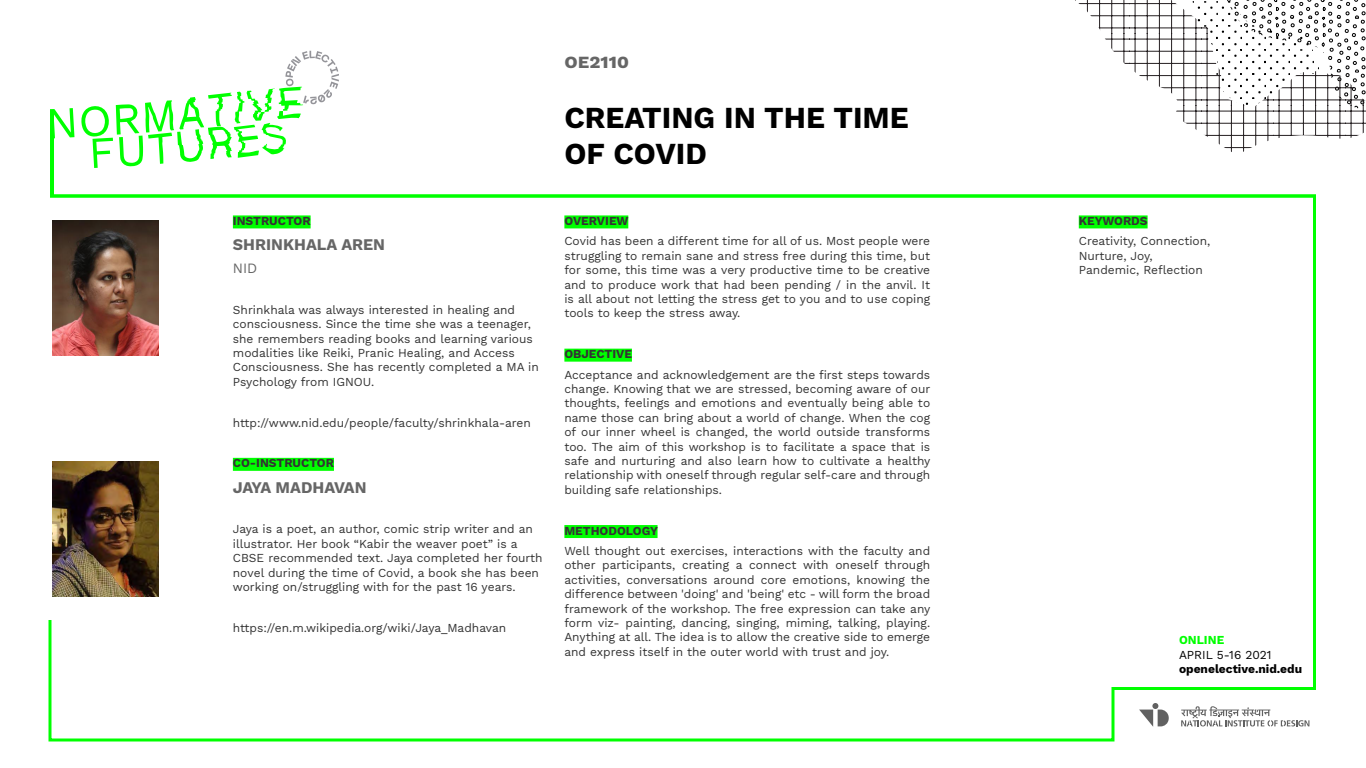
<style>
.page{position:relative;width:1366px;height:768px;background:#fff}
.page>*{position:absolute;margin:0;border:0;box-sizing:border-box;transform-origin:0 0}
.t1{font:30px/36px "Work Sans";color:#000}
.t2{font:20px "Work Sans";color:#666}
.t3{font:16px "Work Sans";color:#666}
.t4{font:14px "Work Sans";color:#666}
.t5{font:12px/14.4px "Work Sans";color:#333}
.t6{font:12px/14.4px "Work Sans";color:#000}
.t7{font:12px "Work Sans";color:#0f0}
</style>
<div class="page">
<hr style="left:1040px;top:0;width:1px;height:34px;background:#241f21">
<hr style="left:1052px;top:0;width:1px;height:34px;background:#241f21">
<svg style="left:1075px;top:0;width:291px;height:152px"></svg>
<svg style="left:48px;top:617px;width:1268px;height:125px"></svg>
<svg style="left:54px;top:108px;width:20px;height:30px"></svg>
<svg style="left:81px;top:51px;width:258px;height:117px"></svg>
<div style="left:564px;top:215px;width:64px;height:13px;background:#0f0"></div>
<div style="left:564px;top:349px;width:68px;height:13px;background:#0f0"></div>
<div style="left:564px;top:525px;width:94px;height:13px;background:#0f0"></div>
<div style="left:1079px;top:215px;width:69px;height:13px;background:#0f0"></div>
<div style="left:233px;top:215px;width:78px;height:13px;background:#0f0"></div>
<div style="left:233px;top:458px;width:101px;height:13px;background:#0f0"></div>
<svg style="left:50px;top:194px;width:1266px;height:4px;background:#1fff1f"></svg>
<hr style="left:50px;top:109px;width:4px;height:87px;background:#0f0">
<img style="left:52px;top:220px;width:106px;height:136px">
<img style="left:52px;top:462px;width:106px;height:134px">
<p class="t5" style="left:233px;top:213px;width:79px">INSTRUCTOR</p>
<h3 class="t3" style="left:233px;top:233px;width:154px">SHRINKHALA AREN</h3>
<p class="t4" style="left:233px;top:258px;width:26px">NID</p>
<p class="t5" style="left:233px;top:302px;width:307px">Shrinkhala was always interested in healing and consciousness. Since the time she was a teenager, she remembers reading books and learning various modalities like Reiki, Pranic Healing, and Access Consciousness. She has recently completed a MA in Psychology from IGNOU.</p>
<p class="t5" style="left:233px;top:415px;width:299px">http://www.nid.edu/people/faculty/shrinkhala-aren</p>
<p class="t5" style="left:233px;top:456px;width:103px">CO-INSTRUCTOR</p>
<h3 class="t3" style="left:233px;top:475px;width:135px">JAYA MADHAVAN</h3>
<p class="t5" style="left:233px;top:522px;width:311px">Jaya is a poet, an author, comic strip writer and an illustrator. Her book “Kabir the weaver poet” is a CBSE recommended text. Jaya completed her fourth novel during the time of Covid, a book she has been working on/struggling with for the past 16 years.</p>
<p class="t5" style="left:233px;top:620px;width:275px">https://en.m.wikipedia.org/wiki/Jaya_Madhavan</p>
<h2 class="t2" style="left:564px;top:46px;width:66px">oe2110</h2>
<h1 class="t1" style="left:564px;top:99px;width:346px">CREATING IN THE TIME<br>OF COVID</h1>
<p class="t5" style="left:564px;top:210px;width:367px;line-height:20.4px">OVERVIEW<br>Covid has been a different time for all of us. Most people were</p>
<p class="t5" style="left:564px;top:248px;width:367px;text-align:justify">struggling to remain sane and stress free during this time, but for some, this time was a very productive time to be creative and to produce work that had been pending / in the anvil. It is all about not letting the stress get to you and to use coping tools to keep the stress away.</p>
<p class="t5" style="left:564px;top:343px;width:367px;line-height:20.4px">OBJECTIVE<br>Acceptance and acknowledgement are the first steps towards</p>
<p class="t5" style="left:564px;top:381px;width:368px;text-align:justify">change. Knowing that we are stressed, becoming aware of our thoughts, feelings and emotions and eventually being able to name those can bring about a world of change. When the cog of our inner wheel is changed, the world outside transforms too. The aim of this workshop is to facilitate a space that is safe and nurturing and also learn how to cultivate a healthy relationship with oneself through regular self-care and through building safe relationships.</p>
<p class="t5" style="left:564px;top:520px;width:367px;line-height:20.4px">METHODOLOGY<br>Well thought out exercises, interactions with the faculty and</p>
<p class="t5" style="left:564px;top:558px;width:368px;text-align:justify">other participants, creating a connect with oneself through activities, conversations around core emotions, knowing the difference between 'doing' and 'being' etc - will form the broad framework of the workshop. The free expression can take any form viz- painting, dancing, singing, miming, talking, playing.<br>Anything at all. The idea is to allow the creative side to emerge and express itself in the outer world with trust and joy.</p>
<p class="t5" style="left:1079px;top:210px;width:133px;line-height:20.4px">KEYWORDS<br>Creativity, Connection,</p>
<p class="t5" style="left:1079px;top:248px;width:126px">Nurture, Joy,<br>Pandemic, Reflection</p>
<p class="t7" style="left:1179px;top:631px;width:47px">ONLINE</p>
<p class="t6" style="left:1179px;top:647px;width:125px">APRIL 5-16 2021 openelective.nid.edu</p>
</div>
